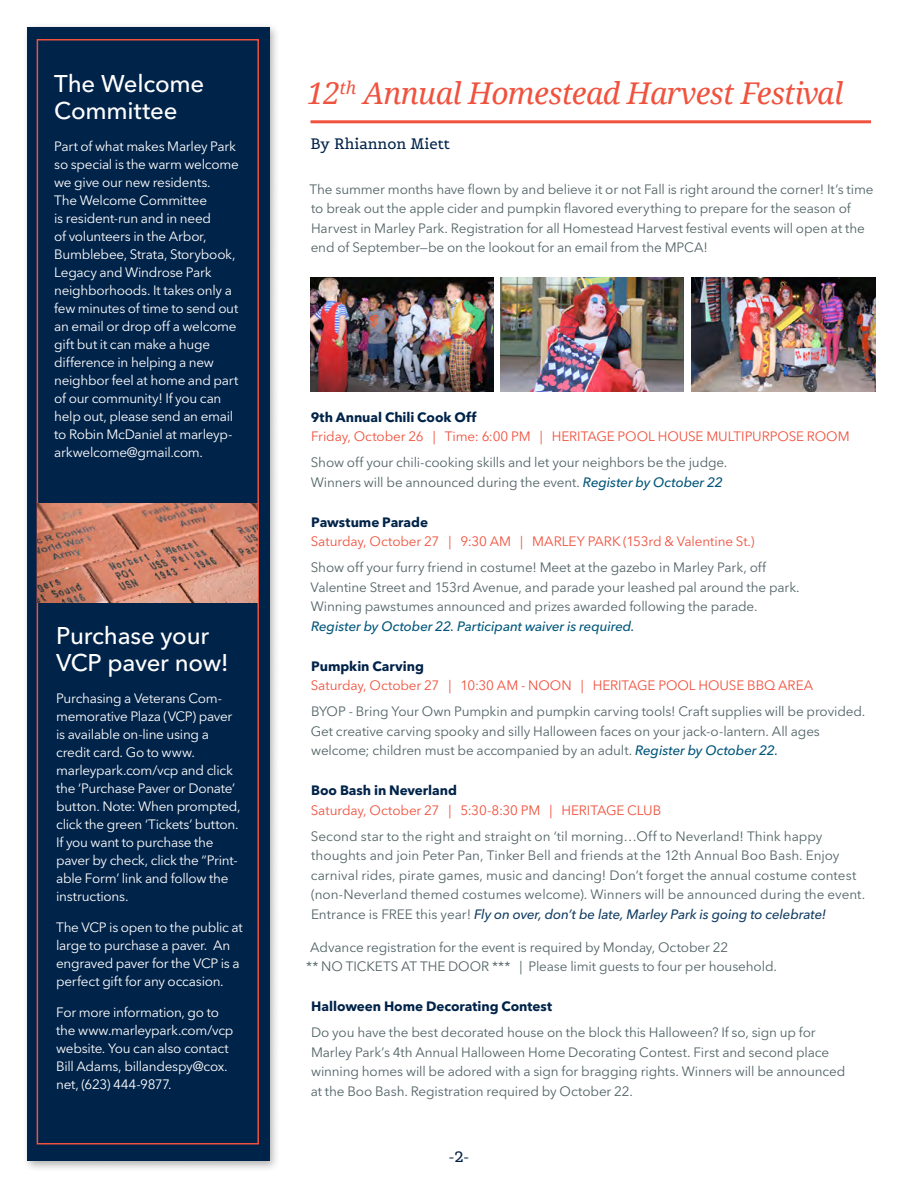
<style>
.page{position:relative;width:918px;height:1188px;background:#fff}
.page>*{position:absolute;margin:0;border:0;box-sizing:border-box;transform-origin:0 0}
.t1{font:italic 30px "Droid Serif";letter-spacing:-.02em;color:#f0523e}
.t2{font:500 24px/27px "Avenir Next LT Pro";letter-spacing:-.01em;color:#fff}
.t3{font:15px "Belgrano";color:#002349}
.t4{font:13.5px/19.5px "Avenir Next LT Pro";letter-spacing:-.01em;color:#526365}
.t5{font:13.5px/18px "Avenir Next LT Pro";letter-spacing:-.02em;color:#fff}
.t6{font:13.5px "Avenir Next LT Pro";letter-spacing:-.01em;color:#f0523e}
.t7{font:700 13.5px "Avenir Next LT Pro";letter-spacing:-.005em;color:#002349}
.t8{font:italic 500 13.5px "Avenir Next LT Pro";letter-spacing:-.01em;color:#00567a}
.s1{font-weight:500;font-style:italic;color:#00567a}
.s2{font-weight:500;font-style:italic;color:#153f64}
</style>
<div class="page">
<div style="left:22px;top:22px;width:259px;height:1150px;background:#231f20;opacity:.35"></div>
<div style="left:28px;top:28px;width:242px;height:1133px;background:#002349"></div>
<div style="left:37px;top:39px;width:222px;height:1105px;border:2px solid #f0523e"></div>
<hr style="left:310px;top:120px;width:561px;height:3px;background:#f0523e">
<img style="left:38px;top:504px;width:219px;height:98px">
<img style="left:692px;top:277px;width:183px;height:115px">
<img style="left:500px;top:277px;width:184px;height:115px">
<img style="left:310px;top:277px;width:184px;height:115px">
<h2 class="t2" style="left:54px;top:70px;width:152px">The Welcome<br>Committee</h2>
<p class="t5" style="left:54px;top:137px;width:186px">Part of what makes Marley Park so special is the warm welcome we give our new residents.<br>The Welcome Committee<br>is resident-run and in need<br>of volunteers in the Arbor,<br>Bumblebee, Strata, Storybook,<br>Legacy and Windrose Park neighborhoods. It takes only a few minutes of time to send out an email or drop off a welcome gift but it can make a huge difference in helping a new neighbor feel at home and part of our community! If you can help out, please send an email to Robin McDaniel at marleyp&shy;arkwelcome@gmail.com.</p>
<h2 class="t2" style="left:56px;top:622px;width:174px">Purchase your<br>VCP paver now!</h2>
<p class="t5" style="left:56px;top:689px;width:186px">Purchasing a Veterans Com&shy;memorative Plaza (VCP) paver is available on-line using a credit card. Go to www. marleypark.com/vcp and click the ‘Purchase Paver or Donate’ button. Note: When prompted, click the green ‘Tickets’ button.<br>If you want to purchase the paver by check, click the “Print&shy;able Form’ link and follow the instructions.</p>
<p class="t5" style="left:56px;top:918px;width:188px">The VCP is open to the public at large to purchase a paver. An engraved paver for the VCP is a perfect gift for any occasion.</p>
<p class="t5" style="left:56px;top:1004px;width:179px">For more information, go to the www.marleypark.com/vcp website. You can also contact<br>Bill Adams, billandespy@cox. net, (623) 444-9877.</p>
<h1 class="t1" style="left:307px;top:75px;width:537px">12<sup>th</sup> Annual Homestead Harvest Festival</h1>
<p class="t3" style="left:310px;top:134px;width:141px">By Rhiannon Miett</p>
<p class="t4" style="left:309px;top:180px;width:566px">The summer months have flown by and believe it or not Fall is right around the corner! It’s time to break out the apple cider and pumpkin flavored everything to prepare for the season of Harvest in Marley Park. Registration for all Homestead Harvest festival events will open at the end of September—be on the lookout for an email from the MPCA!</p>
<p class="t7" style="left:311px;top:409px;width:167px">9th Annual Chili Cook Off</p>
<p class="t6" style="left:311px;top:429px;width:540px">Friday, October 26 | Time: 6:00 PM | HERITAGE POOL HOUSE MULTIPURPOSE ROOM</p>
<p class="t4" style="left:311px;top:453px;width:418px">Show off your chili-cooking skills and let your neighbors be the judge.<br>Winners will be announced during the event. <span class="s1">Register by October 22</span></p>
<p class="t7" style="left:311px;top:514px;width:118px">Pawstume Parade</p>
<p class="t6" style="left:311px;top:534px;width:445px">Saturday, October 27 | 9:30 AM | MARLEY PARK (153rd &amp; Valentine St.)</p>
<p class="t4" style="left:311px;top:558px;width:491px">Show off your furry friend in costume! Meet at the gazebo in Marley Park, off<br>Valentine Street and 153rd Avenue, and parade your leashed pal around the park.<br>Winning pawstumes announced and prizes awarded following the parade.</p>
<p class="t8" style="left:311px;top:618px;width:325px">Register by October 22. Participant waiver is required.</p>
<p class="t7" style="left:311px;top:658px;width:114px">Pumpkin Carving</p>
<p class="t6" style="left:311px;top:678px;width:504px">Saturday, October 27 | 10:30 AM - NOON | HERITAGE POOL HOUSE BBQ AREA</p>
<p class="t4" style="left:311px;top:702px;width:556px">BYOP - Bring Your Own Pumpkin and pumpkin carving tools! Craft supplies will be provided.<br>Get creative carving spooky and silly Halloween faces on your jack-o-lantern. All ages welcome; children must be accompanied by an adult. <span class="s1">Register by October 22.</span></p>
<p class="t7" style="left:311px;top:782px;width:147px">Boo Bash in Neverland</p>
<p class="t6" style="left:311px;top:802px;width:352px">Saturday, October 27 | 5:30-8:30 PM | HERITAGE CLUB</p>
<p class="t4" style="left:311px;top:826px;width:556px">Second star to the right and straight on ‘til morning…Off to Neverland! Think happy thoughts and join Peter Pan, Tinker Bell and friends at the 12th Annual Boo Bash. Enjoy carnival rides, pirate games, music and dancing! Don’t forget the annual costume contest (non-Neverland themed costumes welcome). Winners will be announced during the event.<br>Entrance is FREE this year! <span class="s2">Fly on over, don’t be late, Marley Park is going to celebrate!</span></p>
<p class="t4" style="left:306px;top:937px;width:472px;text-indent:4px">Advance registration for the event is required by Monday, October 22<br>** NO TICKETS AT THE DOOR *** | Please limit guests to four per household.</p>
<p class="t7" style="left:311px;top:998px;width:242px">Halloween Home Decorating Contest</p>
<p class="t4" style="left:311px;top:1023px;width:536px">Do you have the best decorated house on the block this Halloween? If so, sign up for Marley Park’s 4th Annual Halloween Home Decorating Contest. First and second place winning homes will be adored with a sign for bragging rights. Winners will be announced at the Boo Bash. Registration required by October 22.</p>
<p class="t3" style="left:448px;top:1147px;width:23px">-2-</p>
</div>
